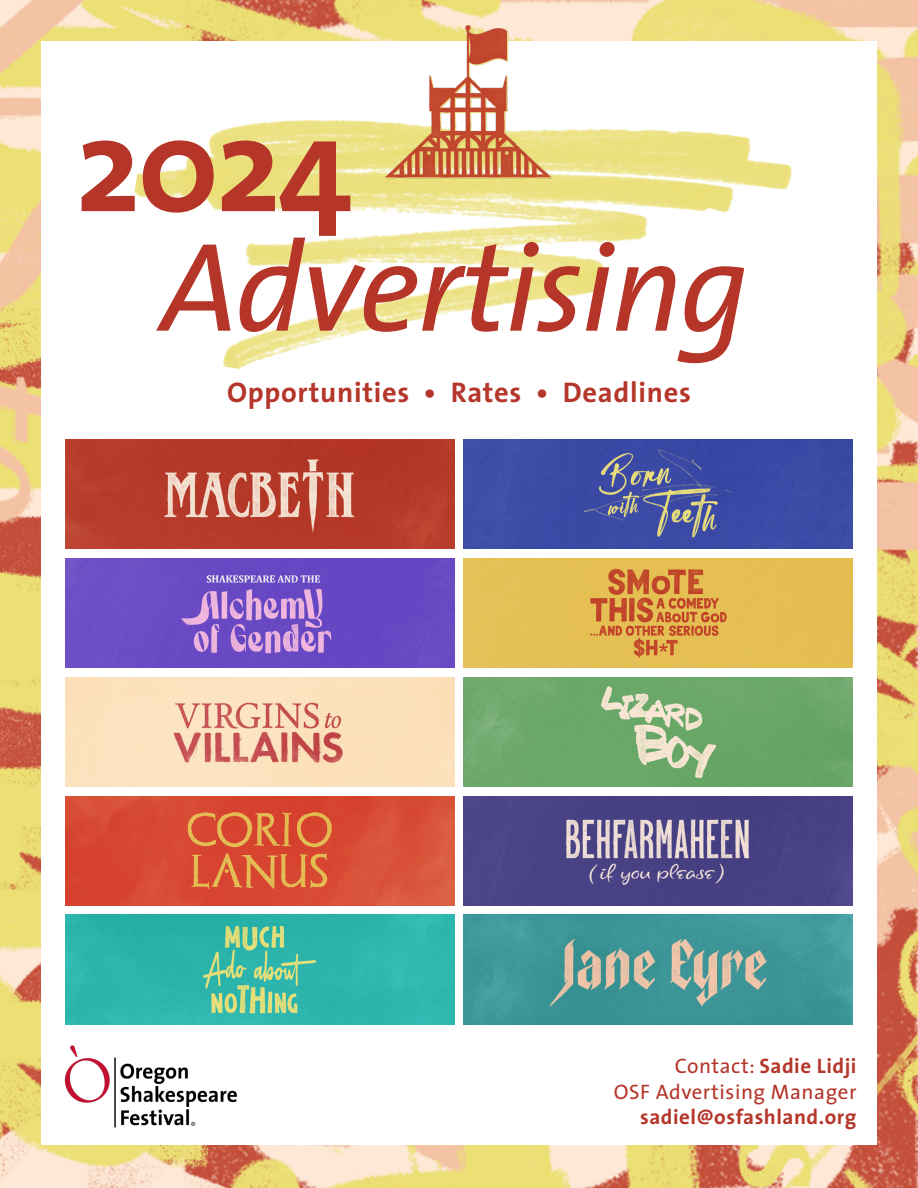
<style>
.page{position:relative;width:918px;height:1188px;background:#fff}
.page>*{position:absolute;margin:0;border:0;box-sizing:border-box;transform-origin:0 0}
.t1{font:700 135px "The Sans";color:#b53629}
.t2{font:italic 127.5px "The Sans";letter-spacing:-.02em;color:#b53629}
.t3{font:700 28.5px "The Sans";letter-spacing:.025em;color:#b5362a}
.t4{font:21px/25.2px "The Sans";letter-spacing:.025em;color:#b5362a;text-align:right}
.t5{font:700 21px "The Sans";letter-spacing:.025em;color:#b5362a}
.s1{font-weight:700}
</style>
<div class="page">
<img style="left:0;top:0;width:918px;height:1188px">
<div style="left:41px;top:41px;width:836px;height:1104px;background:#fff"></div>
<img style="left:110px;top:119px;width:687px;height:331px">
<img style="left:372px;top:0;width:194px;height:192px">
<img style="left:64px;top:1045px;width:173px;height:83px">
<img style="left:65px;top:440px;width:389px;height:109px">
<img style="left:464px;top:440px;width:389px;height:109px">
<img style="left:65px;top:558px;width:389px;height:110px">
<img style="left:464px;top:558px;width:389px;height:110px">
<img style="left:65px;top:677px;width:389px;height:109px">
<img style="left:464px;top:677px;width:389px;height:109px">
<img style="left:65px;top:796px;width:389px;height:109px">
<img style="left:464px;top:796px;width:389px;height:109px">
<img style="left:65px;top:915px;width:389px;height:109px">
<img style="left:464px;top:915px;width:389px;height:109px">
<h1 class="t1" style="left:76px;top:52px;width:278px">2024</h1>
<h2 class="t2" style="left:161px;top:182px;width:589px">Advertising</h2>
<h3 class="t3" style="left:227px;top:368px;width:466px">Opportunities • Rates • Deadlines</h3>
<p class="t4" style="left:614px;top:1053px;width:244px">Contact: <span class="s1">Sadie Lidji<br></span>OSF Advertising Manager</p>
<p class="t5" style="left:640px;top:1099px;width:218px">sadiel@osfashland.org</p>
</div>
